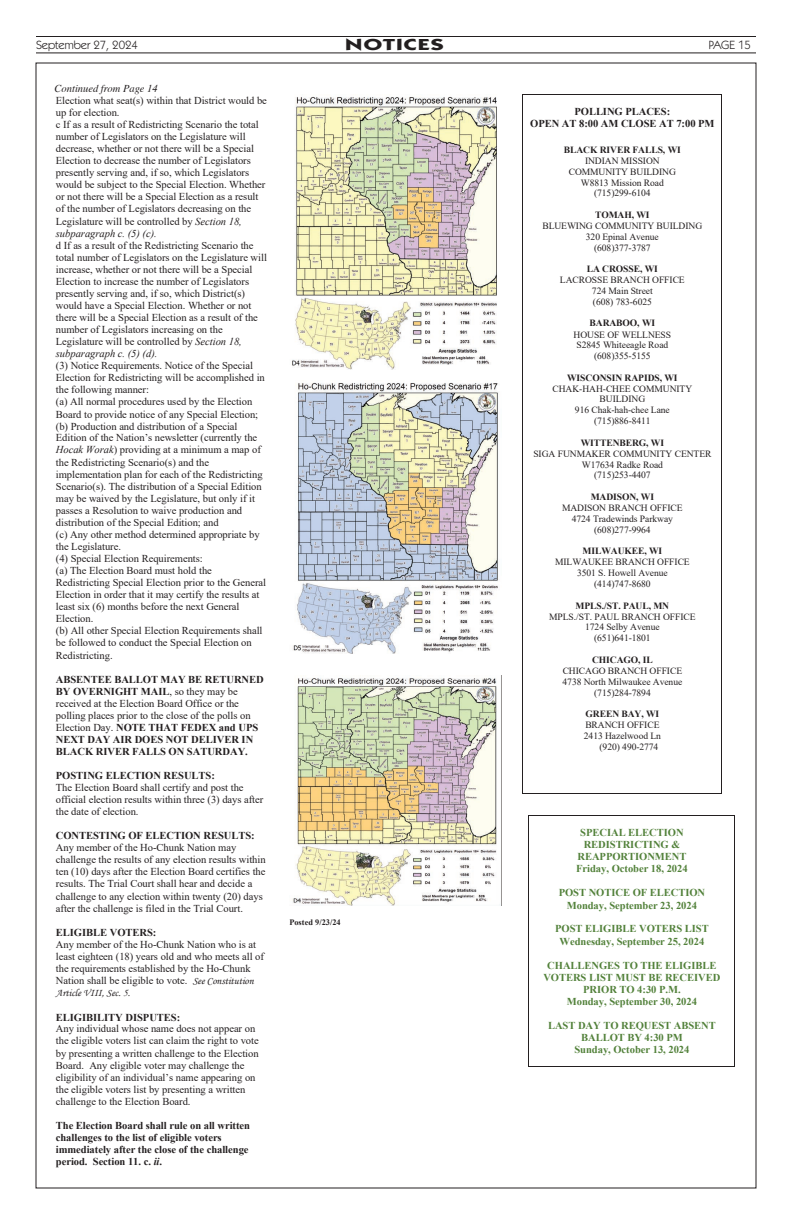
<style>
.page{position:relative;width:792px;height:1224px;background:#fff}
.page>*{position:absolute;margin:0;border:0;box-sizing:border-box;transform-origin:0 0}
.t1{font:700 16px "Kabel IT Cby BT";letter-spacing:.05em;color:#231f20;scale:1.5 1}
.t2{font:12px "Kabel IT Cby BT";color:#231f20}
.t3{font:10.6px/12.1px "Times New Roman";letter-spacing:-.005em;color:#231f20}
.t4{font:700 10.6px/12px "Times New Roman";letter-spacing:-.005em;color:#231f20}
.t5{font:700 10.6px/12.1px "Times New Roman";letter-spacing:-.005em;color:#52813a;text-align:center}
.t6{font:10.6px "Monotype Corsiva";letter-spacing:-.005em;color:#231f20}
.t7{font:italic 10.5px "Times";color:#231f20}
.t8{font:9.6px/10.8px "Times New Roman";letter-spacing:-.005em;color:#231f20;text-align:center}
.t9{font:700 9.6px "Times New Roman";letter-spacing:-.01em;color:#231f20}
.t10{font:700 8.3px "Times New Roman";letter-spacing:.005em;color:#231f20}
.s1{font-style:italic}
.s2{font-weight:400}
.s3{font-family:"Monotype Corsiva"}
</style>
<div class="page">
<hr style="left:36px;top:36px;width:720px;height:1px;background:#231f20">
<hr style="left:36px;top:52px;width:720px;height:1px;background:#231f20">
<hr style="left:523px;top:94px;width:198px;height:1px;background:#231f20">
<hr style="left:523px;top:95px;width:1px;height:699px;background:#231f20">
<hr style="left:523px;top:794px;width:198px;height:1px;background:#231f20">
<hr style="left:721px;top:95px;width:1px;height:699px;background:#231f20">
<img style="left:292px;top:96px;width:205px;height:274px">
<img style="left:293px;top:382px;width:205px;height:272px">
<img style="left:292px;top:676px;width:210px;height:230px">
<hr style="left:529px;top:815px;width:206px;height:1px;background:#231f20">
<hr style="left:529px;top:815px;width:1px;height:251px;background:#231f20">
<hr style="left:529px;top:1066px;width:206px;height:1px;background:#231f20">
<hr style="left:735px;top:815px;width:1px;height:251px;background:#231f20">
<p class="t2" style="left:36px;top:37px;width:103px">September 27, 2024</p>
<h1 class="t1" style="left:345px;top:35px;width:67px">NOTICES</h1>
<p class="t2" style="left:709px;top:37px;width:44px">PAGE 15</p>
<p class="t7" style="left:55px;top:79px;width:105px">Continued from Page 14</p>
<p class="t3" style="left:56px;top:94px;width:213px">Election what seat(s) within that District would be up for election.<br>c If as a result of Redistricting Scenario the total number of Legislators on the Legislature will decrease, whether or not there will be a Special Election to decrease the number of Legislators presently serving and, if so, which Legislators would be subject to the Special Election. Whether or not there will be a Special Election as a result of the number of Legislators decreasing on the Legislature will be controlled by <span class="s1">Section 18, subparagraph c. (5) (c).</span></p>
<p class="t3" style="left:56px;top:239px;width:213px">d If as a result of the Redistricting Scenario the total number of Legislators on the Legislature will increase, whether or not there will be a Special Election to increase the number of Legislators presently serving and, if so, which District(s) would have a Special Election. Whether or not there will be a Special Election as a result of the number of Legislators increasing on the Legislature will be controlled by <span class="s1">Section 18, subparagraph c. (5) (d).</span></p>
<p class="t3" style="left:56px;top:359px;width:212px">(3) Notice Requirements. Notice of the Special Election for Redistricting will be accomplished in the following manner:<br>(a) All normal procedures used by the Election Board to provide notice of any Special Election; (b) Production and distribution of a Special Edition of the Nation’s newsletter (currently the <span class="s1">Hocak Worak</span>) providing at a minimum a map of the Redistricting Scenario(s) and the implementation plan for each of the Redistricting Scenario(s). The distribution of a Special Edition may be waived by the Legislature, but only if it passes a Resolution to waive production and distribution of the Special Edition; and<br>(c) Any other method determined appropriate by the Legislature.<br>(4) Special Election Requirements:<br>(a) The Election Board must hold the Redistricting Special Election prior to the General Election in order that it may certify the results at least six (6) months before the next General Election.<br>(b) All other Special Election Requirements shall be followed to conduct the Special Election on Redistricting.</p>
<p class="t4" style="left:56px;top:673px;width:209px">ABSENTEE BALLOT MAY BE RETURNED BY OVERNIGHT MAIL<span class="s2">, so they may be received at the Election Board Office or the polling places prior to the close of the polls on Election Day.</span> NOTE THAT FEDEX and UPS NEXT DAY AIR DOES NOT DELIVER IN BLACK RIVER FALLS ON SATURDAY.</p>
<p class="t4" style="left:56px;top:769px;width:161px">POSTING ELECTION RESULTS:</p>
<p class="t3" style="left:56px;top:781px;width:209px">The Election Board shall certify and post the official election results within three (3) days after the date of election.</p>
<p class="t4" style="left:56px;top:830px;width:200px">CONTESTING OF ELECTION RESULTS:</p>
<p class="t3" style="left:56px;top:841px;width:211px">Any member of the Ho-Chunk Nation may challenge the results of any election results within ten (10) days after the Election Board certifies the results. The Trial Court shall hear and decide a challenge to any election within twenty (20) days after the challenge is filed in the Trial Court.</p>
<p class="t4" style="left:56px;top:926px;width:102px">ELIGIBLE VOTERS:</p>
<p class="t3" style="left:56px;top:938px;width:210px">Any member of the Ho-Chunk Nation who is at least eighteen (18) years old and who meets all of the requirements established by the Ho-Chunk Nation shall be eligible to vote. <span class="s3">See Constitution</span></p>
<p class="t6" style="left:56px;top:986px;width:76px">Article VIII, Sec. 5.</p>
<p class="t4" style="left:56px;top:1011px;width:126px">ELIGIBILITY DISPUTES:</p>
<p class="t3" style="left:56px;top:1022px;width:204px">Any individual whose name does not appear on the eligible voters list can claim the right to vote by presenting a written challenge to the Election Board. Any eligible voter may challenge the eligibility of an individual’s name appearing on the eligible voters list by presenting a written challenge to the Election Board.</p>
<p class="t4" style="left:56px;top:1119px;width:196px">The Election Board shall rule on all written challenges to the list of eligible voters immediately after the close of the challenge period. Section 11. c. <span class="s1">ii</span>.</p>
<p class="t10" style="left:289px;top:916px;width:53px">Posted 9/23/24</p>
<p class="t4" style="left:530px;top:105px;width:186px;text-align:center">POLLING PLACES:<br>OPEN AT 8:00 AM CLOSE AT 7:00 PM</p>
<p class="t9" style="left:564px;top:143px;width:118px">BLACK RIVER FALLS, WI</p>
<p class="t8" style="left:569px;top:155px;width:109px">INDIAN MISSION<br>COMMUNITY BUILDING<br>W8813 Mission Road (715)299-6104</p>
<p class="t9" style="left:595px;top:208px;width:56px">TOMAH, WI</p>
<p class="t8" style="left:542px;top:220px;width:161px">BLUEWING COMMUNITY BUILDING<br>320 Epinal Avenue<br>(608)377-3787</p>
<p class="t9" style="left:587px;top:262px;width:73px">LA CROSSE, WI</p>
<p class="t8" style="left:560px;top:274px;width:126px">LACROSSE BRANCH OFFICE<br>724 Main Street<br>(608) 783-6025</p>
<p class="t9" style="left:590px;top:316px;width:67px">BARABOO, WI</p>
<p class="t8" style="left:574px;top:329px;width:99px">HOUSE OF WELLNESS<br>S2845 Whiteeagle Road (608)355-5155</p>
<p class="t9" style="left:567px;top:371px;width:112px">WISCONSIN RAPIDS, WI</p>
<p class="t8" style="left:553px;top:383px;width:141px">CHAK-HAH-CHEE COMMUNITY<br>BUILDING<br>916 Chak-hah-chee Lane (715)886-8411</p>
<p class="t9" style="left:581px;top:436px;width:85px">WITTENBERG, WI</p>
<p class="t8" style="left:533px;top:448px;width:180px">SIGA FUNMAKER COMMUNITY CENTER<br>W17634 Radke Road<br>(715)253-4407</p>
<p class="t9" style="left:591px;top:490px;width:65px">MADISON, WI</p>
<p class="t8" style="left:562px;top:502px;width:122px">MADISON BRANCH OFFICE<br>4724 Tradewinds Parkway (608)277-9964</p>
<p class="t9" style="left:583px;top:544px;width:81px">MILWAUKEE, WI</p>
<p class="t8" style="left:555px;top:556px;width:136px">MILWAUKEE BRANCH OFFICE<br>3501 S. Howell Avenue (414)747-8680</p>
<p class="t9" style="left:576px;top:599px;width:95px">MPLS./ST. PAUL, MN</p>
<p class="t8" style="left:549px;top:611px;width:148px">MPLS./ST. PAUL BRANCH OFFICE<br>1724 Selby Avenue<br>(651)641-1801</p>
<p class="t9" style="left:592px;top:653px;width:62px">CHICAGO, IL</p>
<p class="t8" style="left:563px;top:665px;width:121px">CHICAGO BRANCH OFFICE<br>4738 North Milwaukee Avenue (715)284-7894</p>
<p class="t9" style="left:586px;top:707px;width:75px">GREEN BAY, WI</p>
<p class="t8" style="left:584px;top:719px;width:79px;text-align:right">BRANCH OFFICE<br>2413 Hazelwood Ln (920) 490-2774</p>
<p class="t5" style="left:576px;top:826px;width:113px">SPECIAL ELECTION<br>REDISTRICTING &amp;<br>REAPPORTIONMENT<br>Friday, October 18, 2024</p>
<p class="t5" style="left:559px;top:887px;width:148px">POST NOTICE OF ELECTION<br>Monday, September 23, 2024</p>
<p class="t5" style="left:555px;top:923px;width:155px">POST ELIGIBLE VOTERS LIST<br>Wednesday, September 25, 2024</p>
<p class="t5" style="left:543px;top:959px;width:179px">CHALLENGES TO THE ELIGIBLE<br>VOTERS LIST MUST BE RECEIVED<br>PRIOR TO 4:30 P.M.<br>Monday, September 30, 2024</p>
<p class="t5" style="left:548px;top:1019px;width:169px">LAST DAY TO REQUEST ABSENT<br>BALLOT BY 4:30 PM<br>Sunday, October 13, 2024</p>
</div>
